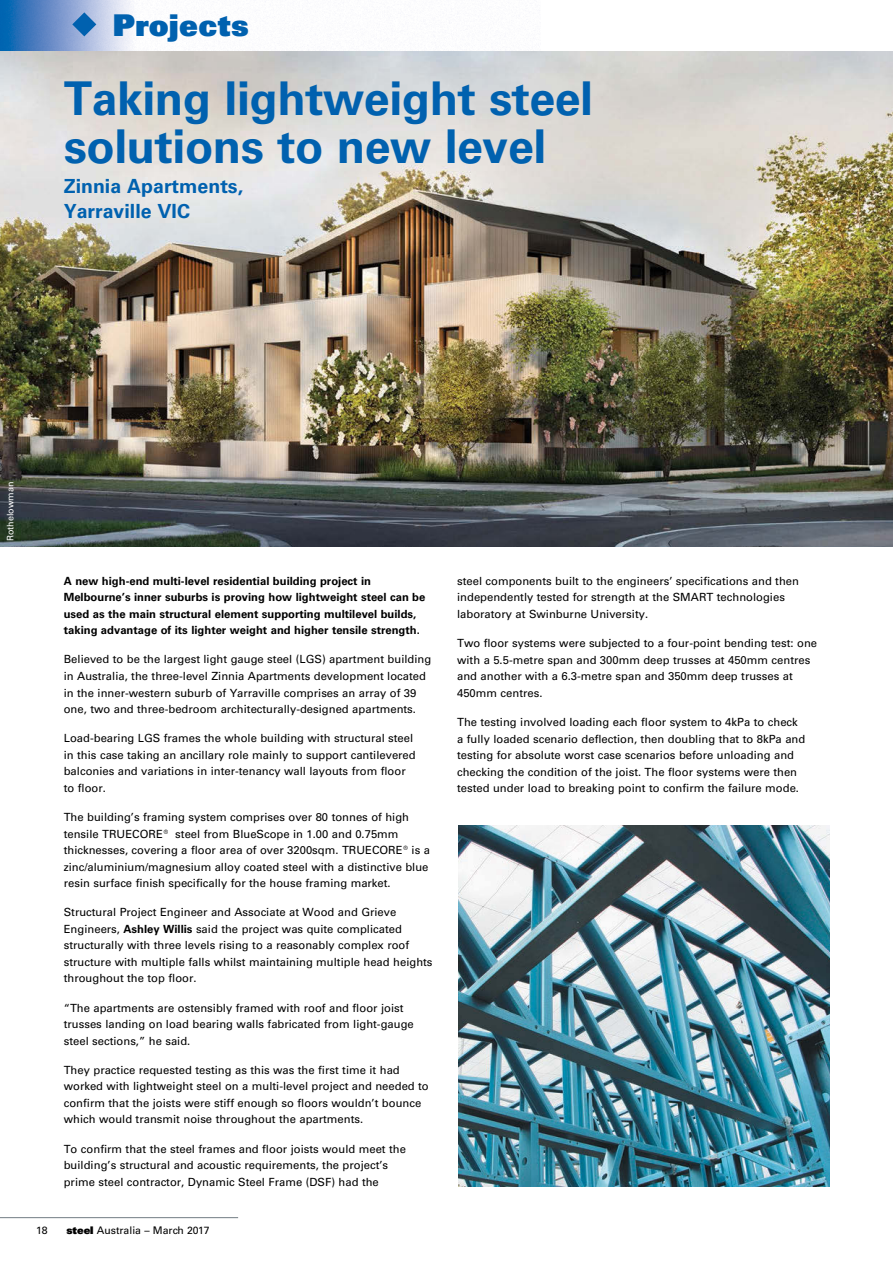
<style>
.page{position:relative;width:893px;height:1263px;background:#fff}
.page>*{position:absolute;margin:0;border:0;box-sizing:border-box;transform-origin:0 0}
.Body_Copy{font:700 46.5px/48px "Univers CE";letter-spacing:-.01em;color:#0061af}
.t1{font:900 30px "Univers";letter-spacing:.015em;color:#0061af}
.Body_Copy-2{font:700 19.5px/25.5px "Univers CE";color:#0061af}
.Body_Copy-3{font:500 11.25px/16.5px "Univers CE";color:#000}
.Body_Copy-4{font:700 11.25px/16.5px "Univers CE";color:#000}
.t2{font:500 10.5px "Univers CE";color:#000}
.Body_Copy-5{font:500 9px "Univers CE";color:#fff}
.s1{font-weight:700}
.s2{font-family:"Univers";font-weight:900}
</style>
<div class="page">
<img style="left:0;top:0;width:540px;height:52px">
<svg style="left:72px;top:12px;width:24px;height:24px"></svg>
<hr style="left:0;top:1217px;width:238px;height:1px;background:#727d84">
<img style="left:0;top:52px;width:893px;height:494px">
<img style="left:458px;top:825px;width:371px;height:361px">
<p class="t1" style="left:113px;top:6px;width:137px">Projects</p>
<p class="Body_Copy" style="left:64px;top:76px;width:531px">Taking lightweight steel solutions to new level</p>
<p class="Body_Copy-2" style="left:64px;top:174px;width:181px">Zinnia Apartments,<br>Yarraville VIC</p>
<p class="Body_Copy-5" style="left:5px;top:541px;width:61px;rotate:-90deg">Rothelowman</p>
<p class="Body_Copy-4" style="left:64px;top:573px;width:363px">A new high-end multi-level residential building project in Melbourne’s inner suburbs is proving how lightweight steel can be used as the main structural element supporting multilevel builds, taking advantage of its lighter weight and higher tensile strength.</p>
<p class="Body_Copy-3" style="left:64px;top:652px;width:369px">Believed to be the largest light gauge steel (LGS) apartment building in Australia, the three-level Zinnia Apartments development located in the inner-western suburb of Yarraville comprises an array of 39 one, two and three-bedroom architecturally-designed apartments.</p>
<p class="Body_Copy-3" style="left:64px;top:730px;width:353px">Load-bearing LGS frames the whole building with structural steel in this case taking an ancillary role mainly to support cantilevered balconies and variations in inter-tenancy wall layouts from floor to floor.</p>
<p class="Body_Copy-3" style="left:64px;top:809px;width:368px">The building’s framing system comprises over 80 tonnes of high tensile TRUECORE® steel from BlueScope in 1.00 and 0.75mm thicknesses, covering a floor area of over 3200sqm. TRUECORE®is a zinc/aluminium/magnesium alloy coated steel with a distinctive blue resin surface finish specifically for the house framing market.</p>
<p class="Body_Copy-3" style="left:64px;top:904px;width:370px">Structural Project Engineer and Associate at Wood and Grieve Engineers, <span class="s1">Ashley Willis</span> said the project was quite complicated structurally with three levels rising to a reasonably complex roof structure with multiple falls whilst maintaining multiple head heights throughout the top floor.</p>
<p class="Body_Copy-3" style="left:64px;top:1000px;width:352px">“The apartments are ostensibly framed with roof and floor joist trusses landing on load bearing walls fabricated from light-gauge steel sections,” he said.</p>
<p class="Body_Copy-3" style="left:64px;top:1062px;width:367px">They practice requested testing as this was the first time it had worked with lightweight steel on a multi-level project and needed to confirm that the joists were stiff enough so floors wouldn’t bounce which would transmit noise throughout the apartments.</p>
<p class="Body_Copy-3" style="left:64px;top:1141px;width:344px">To confirm that the steel frames and floor joists would meet the building’s structural and acoustic requirements, the project’s prime steel contractor, Dynamic Steel Frame (DSF) had the</p>
<p class="t2" style="left:36px;top:1224px;width:13px">18</p>
<p class="t2" style="left:66px;top:1224px;width:145px"><span class="s2">steel</span> Australia – March 2017</p>
<p class="Body_Copy-3" style="left:457px;top:573px;width:343px">steel components built to the engineers’ specifications and then independently tested for strength at the SMART technologies laboratory at Swinburne University.</p>
<p class="Body_Copy-3" style="left:457px;top:635px;width:362px">Two floor systems were subjected to a four-point bending test: one with a 5.5-metre span and 300mm deep trusses at 450mm centres and another with a 6.3-metre span and 350mm deep trusses at 450mm centres.</p>
<p class="Body_Copy-3" style="left:457px;top:714px;width:350px">The testing involved loading each floor system to 4kPa to check a fully loaded scenario deflection, then doubling that to 8kPa and testing for absolute worst case scenarios before unloading and checking the condition of the joist. The floor systems were then tested under load to breaking point to confirm the failure mode.</p>
</div>
